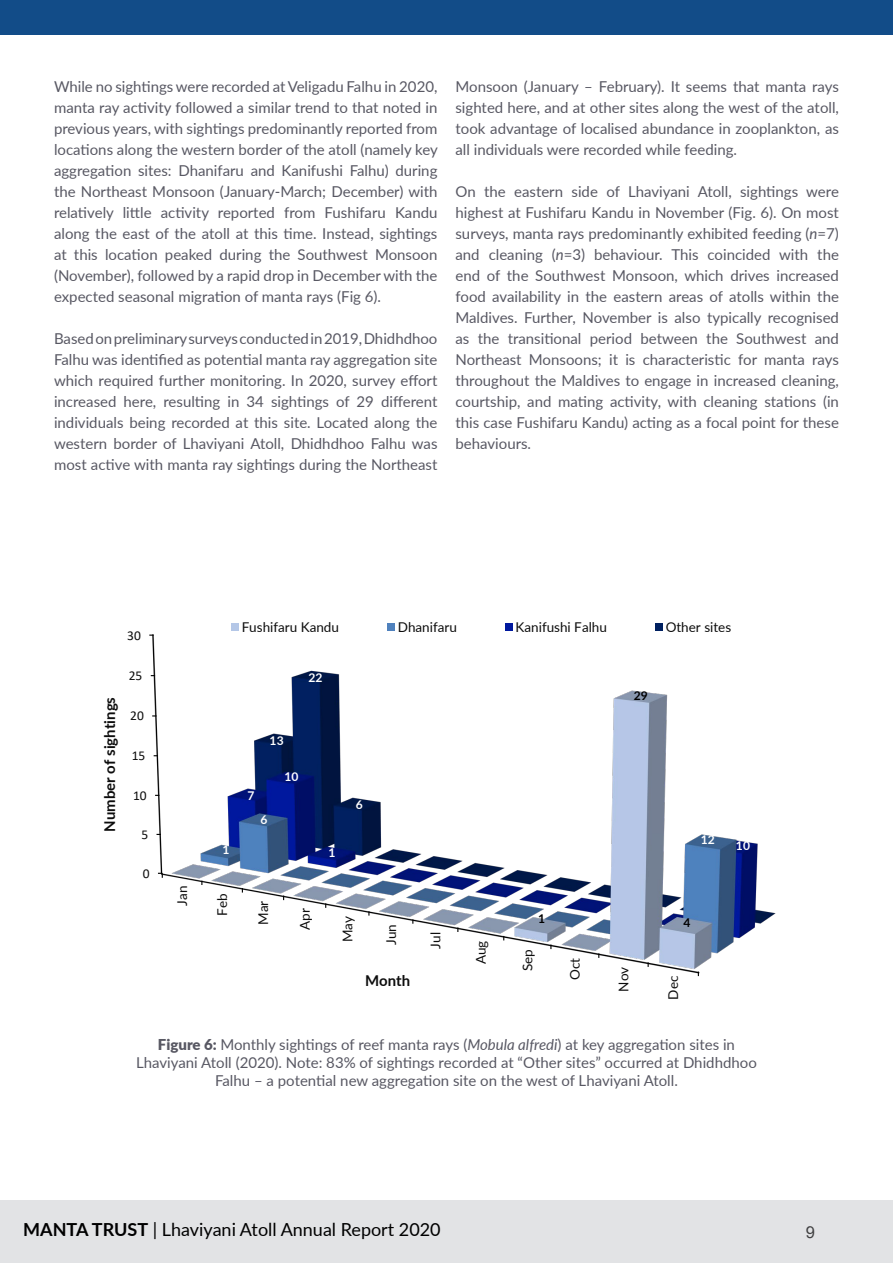
<style>
.page{position:relative;width:893px;height:1263px;background:#fff}
.page>*{position:absolute;margin:0;border:0;box-sizing:border-box;transform-origin:0 0}
.t1{font:18px "Lato";color:#000}
.t2{font:16.5px "Arial";color:#404041}
.t3{font:15px/21px "Lato";color:#585863;text-align:justify}
.t4{font:700 15px "Lato";color:#0d0d0d}
.t5{font:13.5px "Lato";color:#0d0d0d}
.t6{font:13.5px "Calibri";color:#0d0d0d}
.t7{font:700 12px "Lato";color:#fff}
.t8{font:700 12px "Lato";color:#000}
.s1{font-style:italic}
.s2{font-weight:900}
.s3{font-weight:700}
</style>
<div class="page">
<div style="left:0;top:1200px;width:893px;height:63px;background:#e2e3e5"></div>
<div style="left:0;top:0;width:893px;height:35px;background:#124c88"></div>
<img style="left:150px;top:623px;width:626px;height:354px">
<svg style="left:158px;top:873px;width:5px;height:5px"></svg>
<div style="left:231px;top:624px;width:8px;height:7px;background:#b4c7e7"></div>
<div style="left:387px;top:624px;width:8px;height:7px;background:#4f81bd"></div>
<div style="left:505px;top:624px;width:8px;height:7px;background:#00189e"></div>
<div style="left:655px;top:624px;width:7px;height:7px;background:#002060"></div>
<p class="t3" style="left:54px;top:75px;width:385px">While no sightings were recorded at Veligadu Falhu in 2020, manta ray activity followed a similar trend to that noted in previous years, with sightings predominantly reported from locations along the western border of the atoll (namely key aggregation sites: Dhanifaru and Kanifushi Falhu) during the Northeast Monsoon (January-March; December) with relatively little activity reported from Fushifaru Kandu along the east of the atoll at this time. Instead, sightings at this location peaked during the Southwest Monsoon (November), followed by a rapid drop in December with the expected seasonal migration of manta rays (Fig 6).</p>
<p class="t3" style="left:54px;top:327px;width:385px">Based on preliminary surveys conducted in 2019, Dhidhdhoo Falhu was identified as potential manta ray aggregation site which required further monitoring. In 2020, survey effort increased here, resulting in 34 sightings of 29 different individuals being recorded at this site. Located along the western border of Lhaviyani Atoll, Dhidhdhoo Falhu was most active with manta ray sightings during the Northeast</p>
<p class="t3" style="left:455px;top:75px;width:385px">Monsoon (January – February). It seems that manta rays sighted here, and at other sites along the west of the atoll, took advantage of localised abundance in zooplankton, as all individuals were recorded while feeding.</p>
<p class="t3" style="left:455px;top:180px;width:385px">On the eastern side of Lhaviyani Atoll, sightings were highest at Fushifaru Kandu in November (Fig. 6). On most surveys, manta rays predominantly exhibited feeding (<span class="s1">n</span>=7) and cleaning (<span class="s1">n</span>=3) behaviour. This coincided with the end of the Southwest Monsoon, which drives increased food availability in the eastern areas of atolls within the Maldives. Further, November is also typically recognised as the transitional period between the Southwest and Northeast Monsoons; it is characteristic for manta rays throughout the Maldives to engage in increased cleaning, courtship, and mating activity, with cleaning stations (in this case Fushifaru Kandu) acting as a focal point for these behaviours.</p>
<p class="t6" style="left:127px;top:626px;width:15px">30</p>
<p class="t4" style="left:99px;top:832px;width:136px;rotate:-90deg">Number of sightings</p>
<p class="t6" style="left:129px;top:666px;width:15px">25</p>
<p class="t6" style="left:130px;top:707px;width:15px">20</p>
<p class="t6" style="left:132px;top:746px;width:15px">15</p>
<p class="t6" style="left:133px;top:786px;width:15px">10</p>
<p class="t6" style="left:141px;top:825px;width:8px">5</p>
<p class="t6" style="left:143px;top:864px;width:8px">0</p>
<p class="t5" style="left:242px;top:617px;width:99px">Fushifaru Kandu</p>
<p class="t5" style="left:398px;top:617px;width:61px">Dhanifaru</p>
<p class="t5" style="left:516px;top:617px;width:93px">Kanifushi Falhu</p>
<p class="t5" style="left:666px;top:617px;width:67px">Other sites</p>
<p class="t7" style="left:309px;top:669px;width:16px">22</p>
<p class="t8" style="left:634px;top:687px;width:16px">29</p>
<p class="t7" style="left:223px;top:841px;width:8px">1</p>
<p class="t7" style="left:270px;top:731px;width:16px">13</p>
<p class="t7" style="left:247px;top:787px;width:8px">7</p>
<p class="t7" style="left:260px;top:811px;width:8px">6</p>
<p class="t7" style="left:284px;top:768px;width:16px">10</p>
<p class="t7" style="left:328px;top:844px;width:8px">1</p>
<p class="t7" style="left:356px;top:796px;width:8px">6</p>
<p class="t7" style="left:701px;top:831px;width:16px">12</p>
<p class="t5" style="left:173px;top:906px;width:21px;rotate:-90deg">Jan</p>
<p class="t5" style="left:213px;top:915px;width:24px;rotate:-90deg">Feb</p>
<p class="t5" style="left:254px;top:925px;width:26px;rotate:-90deg">Mar</p>
<p class="t5" style="left:295px;top:930px;width:23px;rotate:-90deg">Apr</p>
<p class="t5" style="left:338px;top:942px;width:28px;rotate:-90deg">May</p>
<p class="t5" style="left:381px;top:945px;width:22px;rotate:-90deg">Jun</p>
<p class="t5" style="left:426px;top:949px;width:18px;rotate:-90deg">Jul</p>
<p class="t5" style="left:471px;top:964px;width:25px;rotate:-90deg">Aug</p>
<p class="t5" style="left:518px;top:971px;width:23px;rotate:-90deg">Sep</p>
<p class="t5" style="left:565px;top:980px;width:24px;rotate:-90deg">Oct</p>
<p class="t5" style="left:614px;top:992px;width:26px;rotate:-90deg">Nov</p>
<p class="t5" style="left:664px;top:1000px;width:25px;rotate:-90deg">Dec</p>
<p class="t8" style="left:538px;top:909px;width:8px">1</p>
<p class="t8" style="left:683px;top:914px;width:8px">4</p>
<p class="t4" style="left:365px;top:969px;width:47px">Month</p>
<p class="t7" style="left:736px;top:837px;width:16px">10</p>
<p class="t3" style="left:136px;top:1035px;width:622px;line-height:18px;text-align:center"><span class="s2">Figure 6:</span> Monthly sightings of reef manta rays (<span class="s1">Mobula alfredi</span>) at key aggregation sites in<br>Lhaviyani Atoll (2020). Note: 83% of sightings recorded at “Other sites” occurred at Dhidhdhoo<br>Falhu – a potential new aggregation site on the west of Lhaviyani Atoll.</p>
<p class="t1" style="left:23px;top:1217px;width:419px"><span class="s3">MANTA TRUST</span> | Lhaviyani Atoll Annual Report 2020</p>
<p class="t2" style="left:806px;top:1221px;width:11px">9</p>
</div>
